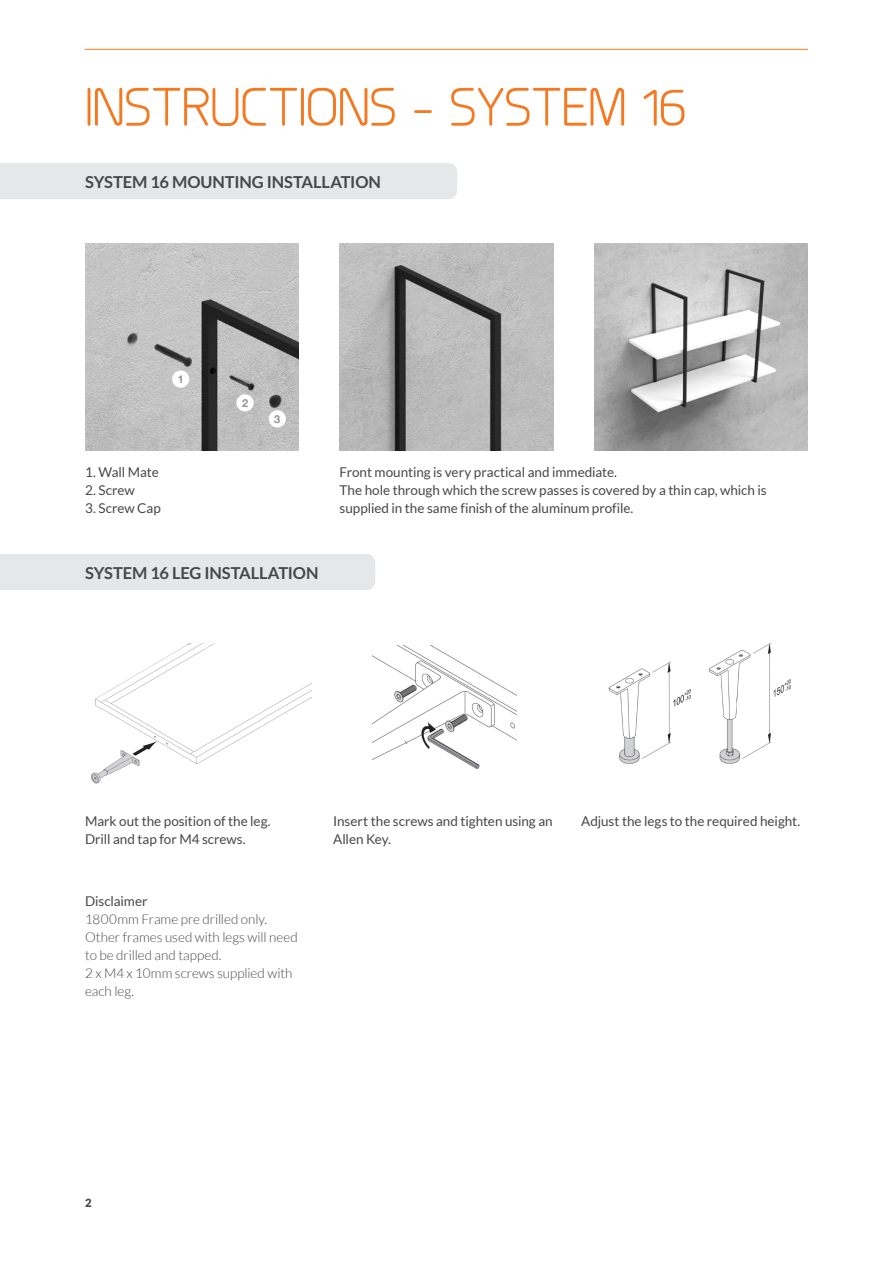
<style>
.page{position:relative;width:893px;height:1263px;background:#fff}
.page>*{position:absolute;margin:0;border:0;box-sizing:border-box;transform-origin:0 0}
.H2___9pt{font:54px "Planer";letter-spacing:-.03em;color:#f47921}
.H2___9pt-2{font:700 16.5px "Lato";letter-spacing:-.01em;color:#464748}
.H2___9pt-3{font:13.5px/18px "Lato";letter-spacing:-.005em;color:#464748}
.H2___9pt-4{font:300 13.5px/18px "Lato";color:#464748}
.t1{font:900 11.25px "Lato";color:#464748}
.t2{font:700 10.95px "Helvetica Neue";color:#919196}
.s1{font-weight:400}
</style>
<div class="page">
<hr style="left:85px;top:49px;width:723px;height:1px;background:#f47921">
<img style="left:91px;top:643px;width:221px;height:141px">
<div style="left:105px;top:782px;width:12px;height:14px;background:#fff"></div>
<svg style="left:102px;top:770px;width:11px;height:14px"></svg>
<img style="left:608px;top:643px;width:183px;height:121px">
<img style="left:373px;top:645px;width:144px;height:124px">
<div style="left:406px;top:745px;width:16px;height:20px;background:#fff"></div>
<div style="left:462px;top:725px;width:21px;height:20px;background:#fff"></div>
<div style="left:0;top:163px;width:457px;height:36px;background:#e6e7e9"></div>
<div style="left:0;top:554px;width:375px;height:36px;background:#e6e7e9"></div>
<img style="left:85px;top:243px;width:214px;height:207px">
<div style="left:172px;top:370px;width:17px;height:18px;background:#fff;border-radius:50%"></div>
<div style="left:236px;top:394px;width:18px;height:17px;background:#fff;border-radius:50%"></div>
<div style="left:269px;top:410px;width:17px;height:17px;background:#fff;border-radius:50%"></div>
<img style="left:340px;top:243px;width:213px;height:207px">
<img style="left:594px;top:243px;width:214px;height:207px">
<p class="H2___9pt" style="left:85px;top:75px;width:604px">INSTRUCTIONS - SYSTEM 16</p>
<p class="H2___9pt-2" style="left:85px;top:172px;width:297px">SYSTEM 16 MOUNTING INSTALLATION</p>
<p class="t2" style="left:178px;top:371px;width:8px">1</p>
<p class="H2___9pt-3" style="left:85px;top:463px;width:75px">1. Wall Mate</p>
<p class="H2___9pt-3" style="left:85px;top:481px;width:51px">2. Screw</p>
<p class="H2___9pt-3" style="left:85px;top:499px;width:77px">3. Screw Cap</p>
<p class="t2" style="left:242px;top:395px;width:8px">2</p>
<p class="t2" style="left:274px;top:411px;width:8px">3</p>
<p class="H2___9pt-2" style="left:85px;top:563px;width:235px">SYSTEM 16 LEG INSTALLATION</p>
<p class="H2___9pt-3" style="left:340px;top:463px;width:279px">Front mounting is very practical and immediate.</p>
<p class="H2___9pt-3" style="left:340px;top:481px;width:429px">The hole through which the screw passes is covered by a thin cap, which is</p>
<p class="H2___9pt-3" style="left:340px;top:499px;width:295px">supplied in the same finish of the aluminum profile.</p>
<p class="H2___9pt-3" style="left:85px;top:812px;width:187px">Mark out the position of the leg.<br>Drill and tap for M4 screws.</p>
<p class="H2___9pt-4" style="left:85px;top:892px;width:214px"><span class="s1">Disclaimer<br></span>1800mm Frame pre drilled only.<br>Other frames used with legs will need to be drilled and tapped.<br>2 x M4 x 10mm screws supplied with each leg.</p>
<p class="H2___9pt-3" style="left:333px;top:812px;width:221px">Insert the screws and tighten using an<br>Allen Key.</p>
<p class="H2___9pt-3" style="left:581px;top:812px;width:221px">Adjust the legs to the required height.</p>
<p class="t1" style="left:85px;top:1197px;width:8px">2</p>
</div>
